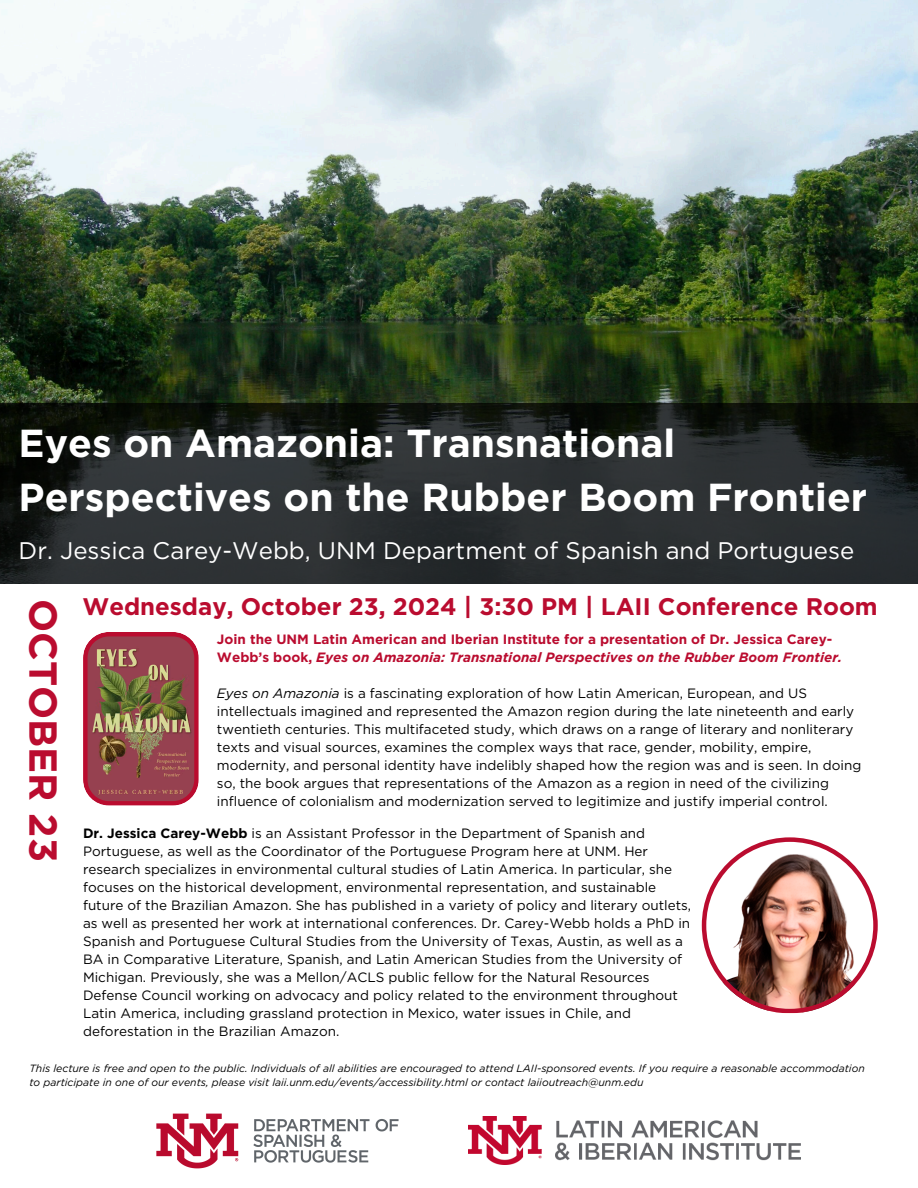
<style>
.page{position:relative;width:918px;height:1188px;background:#fff}
.page>*{position:absolute;margin:0;border:0;box-sizing:border-box;transform-origin:0 0}
.t1{font:700 39px/54px "Gotham";color:#fff}
.t2{font:700 39px "Gotham";color:#ba0c2f}
.t3{font:24px "Gotham";color:#fff}
.t4{font:700 24px "Gotham";color:#ba0c2f}
.t5{font:13.5px/18px "Gotham";color:#000}
.t6{font:700 13.5px/18px "Gotham";color:#ba0c2f}
.t7{font:italic 10.5px/14px "Gotham";color:#000}
.s1{font-style:italic}
.s2{font-weight:700}
</style>
<div class="page">
<img style="left:0;top:0;width:918px;height:403px">
<svg style="left:0;top:403px;width:918px;height:180px;fill:#2a2e31"></svg>
<img style="left:468px;top:1116px;width:332px;height:49px">
<img style="left:83px;top:632px;width:116px;height:173px">
<svg style="left:702px;top:837px;width:175px;height:176px"></svg>
<img style="left:156px;top:1113px;width:243px;height:56px">
<p class="t1" style="left:19px;top:416px;width:850px">Eyes on Amazonia: Transnational<br>Perspectives on the Rubber Boom Frontier</p>
<h5 class="t3" style="left:19px;top:536px;width:837px">Dr. Jessica Carey-Webb, UNM Department of Spanish and Portuguese</h5>
<p class="t2" style="left:67px;top:599px;width:264px;rotate:90deg">OCTOBER 23</p>
<p class="t4" style="left:82px;top:592px;width:797px">Wednesday, October 23, 2024 | 3:30 PM | LAII Conference Room</p>
<h6 class="t6" style="left:217px;top:630px;width:627px">Join the UNM Latin American and Iberian Institute for a presentation of Dr. Jessica Carey-<br>Webb’s book, <span class="s1">Eyes on Amazonia: Transnational Perspectives on the Rubber Boom Frontier.</span></h6>
<h6 class="t5" style="left:217px;top:684px;width:646px"><span class="s1">Eyes on Amazonia</span> is a fascinating exploration of how Latin American, European, and US intellectuals imagined and represented the Amazon region during the late nineteenth and early twentieth centuries. This multifaceted study, which draws on a range of literary and nonliterary texts and visual sources, examines the complex ways that race, gender, mobility, empire, modernity, and personal identity have indelibly shaped how the region was and is seen. In doing so, the book argues that representations of the Amazon as a region in need of the civilizing influence of colonialism and modernization served to legitimize and justify imperial control.</h6>
<p class="t5" style="left:83px;top:824px;width:610px"><span class="s2">Dr. Jessica Carey-Webb</span> is an Assistant Professor in the Department of Spanish and Portuguese, as well as the Coordinator of the Portuguese Program here at UNM. Her research specializes in environmental cultural studies of Latin America. In particular, she focuses on the historical development, environmental representation, and sustainable future of the Brazilian Amazon. She has published in a variety of policy and literary outlets, as well as presented her work at international conferences. Dr. Carey-Webb holds a PhD in Spanish and Portuguese Cultural Studies from the University of Texas, Austin, as well as a BA in Comparative Literature, Spanish, and Latin American Studies from the University of Michigan. Previously, she was a Mellon/ACLS public fellow for the Natural Resources Defense Council working on advocacy and policy related to the environment throughout Latin America, including grassland protection in Mexico, water issues in Chile, and deforestation in the Brazilian Amazon.</p>
<p class="t7" style="left:29px;top:1061px;width:837px">This lecture is free and open to the public. Individuals of all abilities are encouraged to attend LAII-sponsored events. If you require a reasonable accommodation to participate in one of our events, please visit laii.unm.edu/events/accessibility.html or contact laiioutreach@unm.edu</p>
</div>
